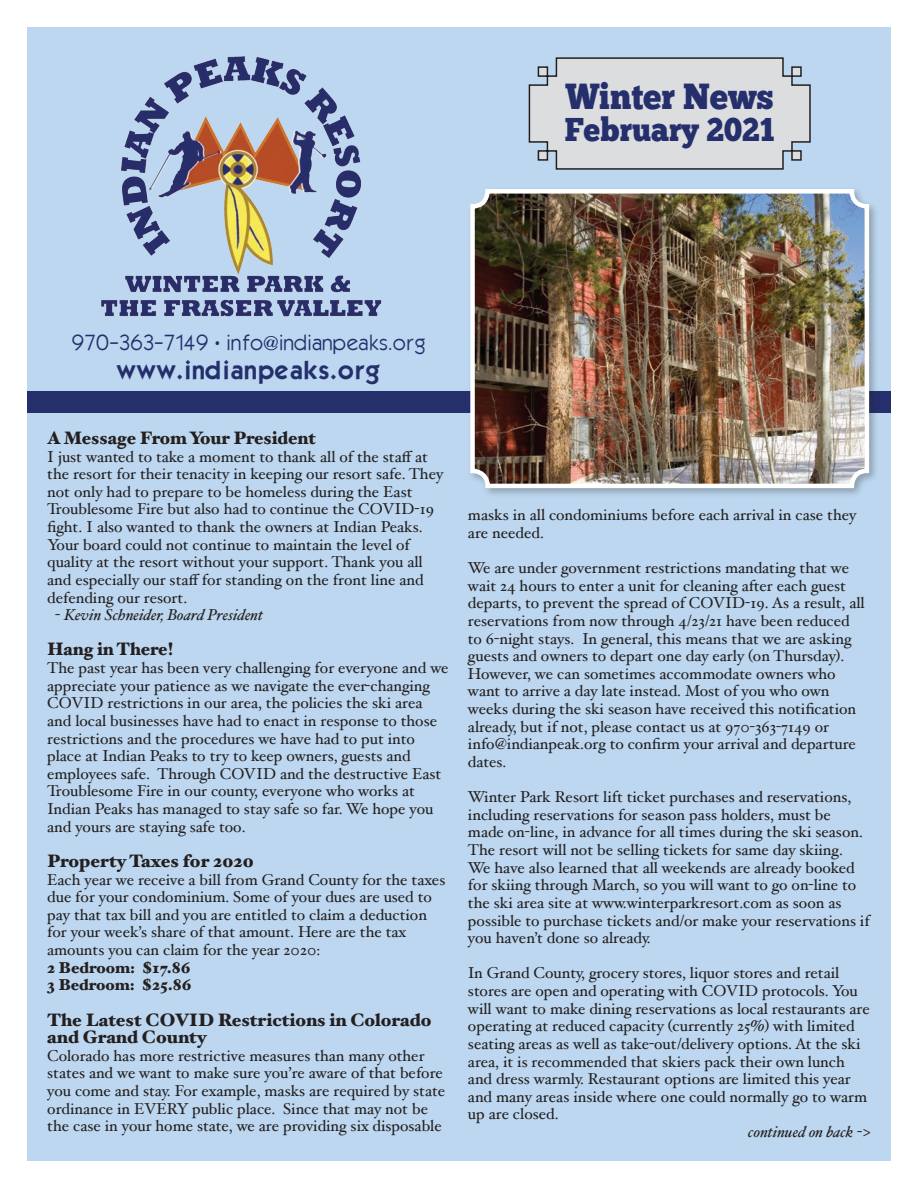
<style>
.page{position:relative;width:918px;height:1188px;background:#fff}
.page>*{position:absolute;margin:0;border:0;box-sizing:border-box;transform-origin:0 0}
.t1{font:36.3px "Chunk Five";color:#252f6c;scale:.91 1}
.t2{font:33px "Chunk Five";color:#252f6c;scale:.91 1}
.t3{font:22.5px "Kabel Demi";letter-spacing:-.01em;color:#252f6c}
.t4{font:19.5px "Kabel";color:#252f6c}
.t5{font:900 18px/17.5px "Hoefler Text";color:#231f20}
.t6{font:15.75px/17.5px "Hoefler Text";color:#231f20}
.t7{font:italic 15.75px "Hoefler Text";color:#231f20}
.t8{font:900 15.75px "Hoefler Text";color:#231f20}
.s1{font-style:normal}
</style>
<div class="page">
<div style="left:27px;top:27px;width:864px;height:1134px;background:#bcd7ef"></div>
<img style="left:101px;top:56px;width:281px;height:261px">
<svg style="left:528px;top:57px;width:283px;height:113px;background:#d1d4d7"></svg>
<div style="left:27px;top:392px;width:864px;height:21px;background:#252f6c"></div>
<div style="left:468px;top:186px;width:411px;height:312px;background:#231f20;opacity:.3"></div>
<img style="left:473px;top:191px;width:394px;height:295px">
<div style="left:470px;top:189px;width:399px;height:299px;border:4px solid #fff;border-radius:15px"></div>
<p class="t1" style="left:566px;top:75px;width:230px">Winter News</p>
<p class="t2" style="left:565px;top:110px;width:232px">February 2021</p>
<p class="t4" style="left:72px;top:330px;width:356px">970-363-7149 • info@indianpeaks.org</p>
<p class="t3" style="left:116px;top:354px;width:267px">www.indianpeaks.org</p>
<p class="t5" style="left:47px;top:429px;width:270px">A Message From Your President</p>
<p class="t6" style="left:47px;top:447px;width:398px">I just wanted to take a moment to thank all of the staff at the resort for their tenacity in keeping our resort safe. They not only had to prepare to be homeless during the East Troublesome Fire but also had to continue the COVID-19 fight. I also wanted to thank the owners at Indian Peaks.<br>Your board could not continue to maintain the level of quality at the resort without your support. Thank you all and especially our staff for standing on the front line and defending our resort.</p>
<p class="t7" style="left:55px;top:606px;width:210px"><span class="s1">-</span> Kevin Schneider, Board President</p>
<p class="t5" style="left:47px;top:640px;width:128px">Hang in There!</p>
<p class="t6" style="left:47px;top:659px;width:403px">The past year has been very challenging for everyone and we appreciate your patience as we navigate the ever-changing COVID restrictions in our area, the policies the ski area and local businesses have had to enact in response to those restrictions and the procedures we have had to put into place at Indian Peaks to try to keep owners, guests and employees safe. Through COVID and the destructive East Troublesome Fire in our county, everyone who works at Indian Peaks has managed to stay safe so far. We hope you and yours are staying safe too.</p>
<p class="t5" style="left:47px;top:852px;width:208px">Property Taxes for 2020</p>
<p class="t6" style="left:47px;top:870px;width:400px">Each year we receive a bill from Grand County for the taxes due for your condominium. Some of your dues are used to pay that tax bill and you are entitled to claim a deduction for your week’s share of that amount. Here are the tax amounts you can claim for the year 2020:</p>
<p class="t8" style="left:47px;top:958px;width:145px">2 Bedroom: $17.86</p>
<p class="t8" style="left:47px;top:976px;width:146px">3 Bedroom: $25.86</p>
<p class="t5" style="left:47px;top:1011px;width:386px">The Latest COVID Restrictions in Colorado and Grand County</p>
<p class="t6" style="left:47px;top:1047px;width:399px">Colorado has more restrictive measures than many other states and we want to make sure you’re aware of that before you come and stay. For example, masks are required by state ordinance in EVERY public place. Since that may not be the case in your home state, we are providing six disposable</p>
<p class="t6" style="left:468px;top:506px;width:390px">masks in all condominiums before each arrival in case they are needed.</p>
<p class="t6" style="left:468px;top:559px;width:398px">We are under government restrictions mandating that we wait 24 hours to enter a unit for cleaning after each guest departs, to prevent the spread of COVID-19. As a result, all reservations from now through 4/23/21 have been reduced to 6-night stays. In general, this means that we are asking guests and owners to depart one day early (on Thursday).<br>However, we can sometimes accommodate owners who want to arrive a day late instead. Most of you who own weeks during the ski season have received this notification already, but if not, please contact us at 970-363-7149 or info@indianpeak.org to confirm your arrival and departure dates.</p>
<p class="t6" style="left:468px;top:788px;width:403px">Winter Park Resort lift ticket purchases and reservations, including reservations for season pass holders, must be made on-line, in advance for all times during the ski season.<br>The resort will not be selling tickets for same day skiing.<br>We have also learned that all weekends are already booked for skiing through March, so you will want to go on-line to the ski area site at www.winterparkresort.com as soon as possible to purchase tickets and/or make your reservations if you haven’t done so already.</p>
<p class="t6" style="left:468px;top:964px;width:403px">In Grand County, grocery stores, liquor stores and retail stores are open and operating with COVID protocols. You will want to make dining reservations as local restaurants are operating at reduced capacity (currently 25%) with limited seating areas as well as take-out/delivery options. At the ski area, it is recommended that skiers pack their own lunch and dress warmly. Restaurant options are limited this year and many areas inside where one could normally go to warm up are closed.</p>
<p class="t7" style="left:748px;top:1122px;width:124px">continued on back <span class="s1">-&gt;</span></p>
</div>
